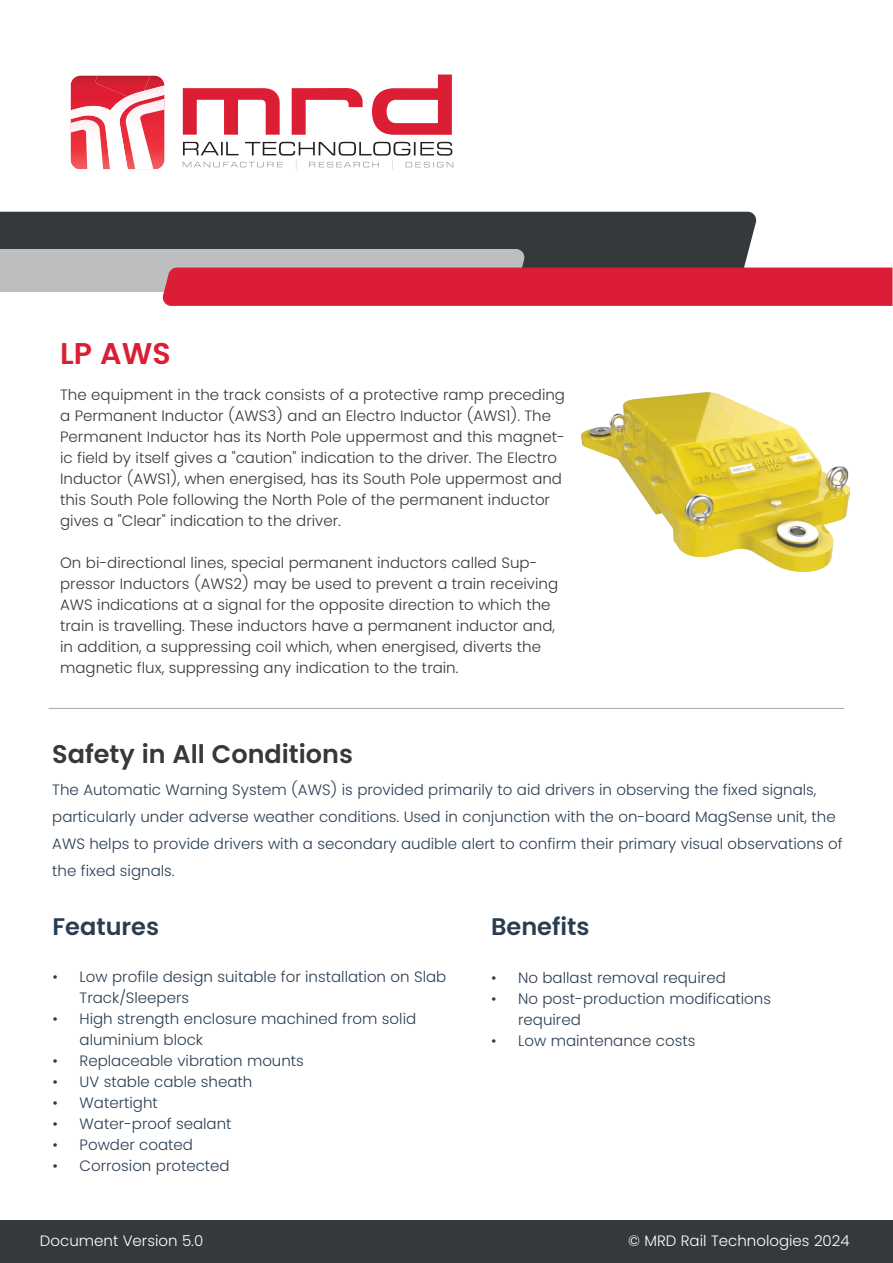
<style>
.page{position:relative;width:893px;height:1263px;background:#fff}
.page>*{position:absolute;margin:0;border:0;box-sizing:border-box;transform-origin:0 0}
.t1{font:600 30px "Poppins";color:#db1e33}
.t2{font:600 25.5px "Poppins";color:#35393b}
.t3{font:600 24px "Poppins";color:#2a3d50}
.t4{font:300 15px/21px "Poppins";color:#35393b}
.t5{font:300 15px/21px "Poppins";color:#2a3d50}
.t6{font:300 15px "Poppins";color:#fff}
</style>
<div class="page">
<div style="left:0;top:1220px;width:892px;height:43px;background:#35393b"></div>
<div style="left:0;top:212px;width:757px;height:37px;background:#35393b"></div>
<svg style="left:0;top:249px;width:892px;height:57px;background:#c8616f"></svg>
<hr style="left:49px;top:708px;width:795px;height:1px;background:#a8a9ad">
<svg style="left:183px;top:88px;width:97px;height:47px"></svg>
<svg style="left:292px;top:88px;width:71px;height:47px"></svg>
<svg style="left:372px;top:75px;width:80px;height:60px"></svg>
<svg style="left:183px;top:142px;width:270px;height:28px"></svg>
<svg style="left:71px;top:76px;width:94px;height:93px"></svg>
<img style="left:96px;top:76px;width:54px;height:20px">
<img style="left:128px;top:91px;width:16px;height:9px">
<img style="left:582px;top:393px;width:268px;height:178px">
<h1 class="t1" style="left:60px;top:336px;width:112px">LP AWS</h1>
<p class="t4" style="left:60px;top:384px;width:506px">The equipment in the track consists of a protective ramp preceding a Permanent Inductor (AWS3) and an Electro Inductor (AWS1). The Permanent Inductor has its North Pole uppermost and this magnet&shy;ic field by itself gives a "caution" indication to the driver. The Electro Inductor (AWS1), when energised, has its South Pole uppermost and this South Pole following the North Pole of the permanent inductor gives a "Clear" indication to the driver.</p>
<p class="t4" style="left:60px;top:552px;width:500px">On bi-directional lines, special permanent inductors called Sup&shy;pressor Inductors (AWS2) may be used to prevent a train receiving AWS indications at a signal for the opposite direction to which the train is travelling. These inductors have a permanent inductor and, in addition, a suppressing coil which, when energised, diverts the magnetic flux, suppressing any indication to the train.</p>
<h2 class="t2" style="left:52px;top:740px;width:302px">Safety in All Conditions</h2>
<p class="t5" style="left:52px;top:776px;width:792px;line-height:27px">The Automatic Warning System (AWS) is provided primarily to aid drivers in observing the fixed signals, particularly under adverse weather conditions. Used in conjunction with the on-board MagSense unit, the AWS helps to provide drivers with a secondary audible alert to confirm their primary visual observations of the fixed signals.</p>
<h3 class="t3" style="left:53px;top:913px;width:108px">Features</h3>
<p class="t5" style="left:80px;top:967px;width:368px;text-indent:-27px">• Low profile design suitable for installation on Slab<br>Track/Sleepers</p>
<p class="t5" style="left:80px;top:1009px;width:338px;text-indent:-27px">• High strength enclosure machined from solid aluminium block</p>
<p class="t5" style="left:53px;top:1051px;width:253px">• Replaceable vibration mounts</p>
<p class="t5" style="left:53px;top:1072px;width:201px">• UV stable cable sheath</p>
<p class="t5" style="left:53px;top:1093px;width:107px">• Watertight</p>
<p class="t5" style="left:53px;top:1114px;width:180px">• Water-proof sealant</p>
<p class="t5" style="left:53px;top:1135px;width:142px">• Powder coated</p>
<p class="t5" style="left:53px;top:1156px;width:179px">• Corrosion protected</p>
<h3 class="t3" style="left:491px;top:913px;width:100px">Benefits</h3>
<p class="t5" style="left:491px;top:967px;width:236px">• No ballast removal required</p>
<p class="t5" style="left:518px;top:988px;width:254px;text-indent:-27px">• No post-production modifications required</p>
<p class="t5" style="left:491px;top:1030px;width:206px">• Low maintenance costs</p>
<p class="t6" style="left:40px;top:1232px;width:165px">Document Version 5.0</p>
<p class="t6" style="left:628px;top:1232px;width:223px">© MRD Rail Technologies 2024</p>
</div>
